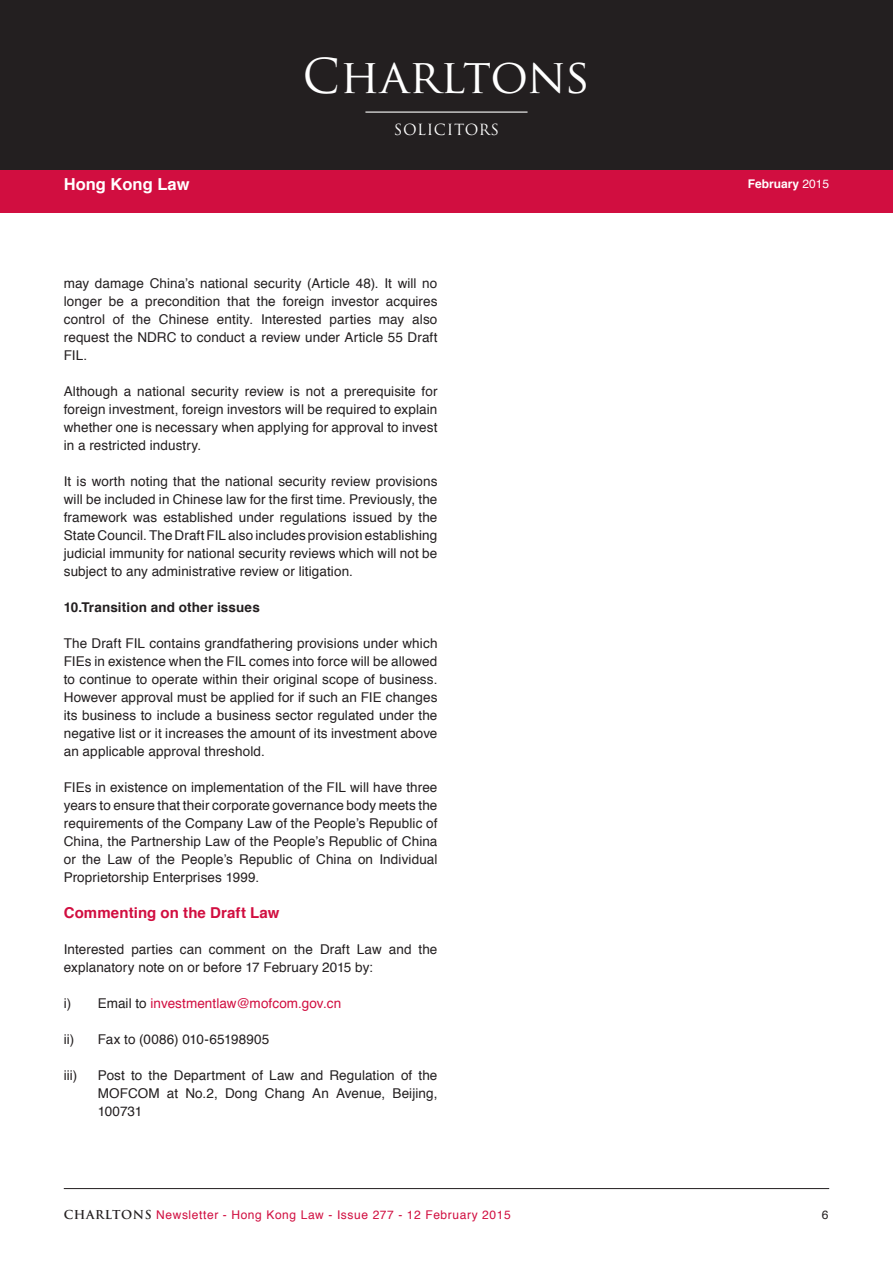
<style>
.page{position:relative;width:893px;height:1263px;background:#fff}
.page>*{position:absolute;margin:0;border:0;box-sizing:border-box;transform-origin:0 0}
.t1{font:46.8px "Trajan Pro";color:#fff}
.t2{font:700 16.5px "Helvetica";color:#fff}
.body__Subtitle_1{font:700 15px "Helvetica";letter-spacing:.01em;color:#d10e40}
.t3{font:15px "Trajan Pro";letter-spacing:.04em;color:#fff}
.body_text{font:13.5px/18px "Helvetica";letter-spacing:.01em;color:#231f20;text-align:justify}
.t4{font:13.5px "Helvetica";letter-spacing:.005em;color:#d10e40}
.body_text_i_heading{font:700 13.5px "Helvetica";letter-spacing:.01em;color:#231f20}
.t5{font:12px "Helvetica";letter-spacing:.05em;color:#d10e40}
.t6{font:700 12px "Helvetica";color:#fff}
.t7{font:12px "Helvetica";color:#231f20}
.s1{color:#231f20}
.s2{font-weight:400}
.s3{font-family:"Trajan Pro";font-weight:700;color:#231f20}
</style>
<div class="page">
<div style="left:0;top:194px;width:893px;height:19px;background:#d10e40"></div>
<hr style="left:64px;top:1188px;width:765px;height:1px;background:#231f20">
<div style="left:0;top:0;width:893px;height:170px;background:#231f20"></div>
<div style="left:0;top:170px;width:893px;height:32px;background:#d10e40"></div>
<hr style="left:365px;top:112px;width:162px;height:1px;background:#fff">
<p class="t2" style="left:64px;top:171px;width:127px">Hong Kong Law</p>
<h1 class="t1" style="left:303px;top:47px;width:289px">Charltons</h1>
<p class="t3" style="left:394px;top:120px;width:107px">SOLICITORS</p>
<p class="body_text" style="left:64px;top:275px;width:375px">may damage China’s national security (Article 48). It will no longer be a precondition that the foreign investor acquires control of the Chinese entity. Interested parties may also request the NDRC to conduct a review under Article 55 Draft FIL.</p>
<p class="body_text" style="left:64px;top:383px;width:375px">Although a national security review is not a prerequisite for foreign investment, foreign investors will be required to explain whether one is necessary when applying for approval to invest in a restricted industry.</p>
<p class="body_text" style="left:64px;top:473px;width:375px">It is worth noting that the national security review provisions will be included in Chinese law for the first time. Previously, the framework was established under regulations issued by the State Council. The Draft FIL also includes provision establishing judicial immunity for national security reviews which will not be subject to any administrative review or litigation.</p>
<p class="body_text_i_heading" style="left:64px;top:596px;width:198px">10.Transition and other issues</p>
<p class="body_text" style="left:64px;top:635px;width:375px">The Draft FIL contains grandfathering provisions under which FIEs in existence when the FIL comes into force will be allowed to continue to operate within their original scope of business.<br>However approval must be applied for if such an FIE changes its business to include a business sector regulated under the negative list or it increases the amount of its investment above an applicable approval threshold.</p>
<p class="body_text" style="left:64px;top:779px;width:375px">FIEs in existence on implementation of the FIL will have three years to ensure that their corporate governance body meets the requirements of the Company Law of the People’s Republic of China, the Partnership Law of the People’s Republic of China or the Law of the People’s Republic of China on Individual Proprietorship Enterprises 1999.</p>
<p class="body__Subtitle_1" style="left:64px;top:901px;width:217px">Commenting on the Draft Law</p>
<p class="body_text" style="left:64px;top:941px;width:375px">Interested parties can comment on the Draft Law and the explanatory note on or before 17 February 2015 by:</p>
<p class="t4" style="left:64px;top:993px;width:279px"><span class="s1">i) Email to</span> investmentlaw@mofcom.gov.cn</p>
<p class="body_text" style="left:64px;top:1031px;width:207px">ii) Fax to (0086) 010-65198905</p>
<p class="body_text" style="left:64px;top:1067px;width:15px">iii)</p>
<p class="body_text" style="left:98px;top:1067px;width:341px">Post to the Department of Law and Regulation of the MOFCOM at No.2, Dong Chang An Avenue, Beijing, 100731</p>
<p class="t6" style="left:748px;top:174px;width:83px">February <span class="s2">2015</span></p>
<p class="t5" style="left:64px;top:1206px;width:448px"><span class="s3">CHARLTONS</span> Newsletter - Hong Kong Law - Issue 277 - 12 February 2015</p>
<p class="t7" style="left:822px;top:1206px;width:8px">6</p>
</div>
